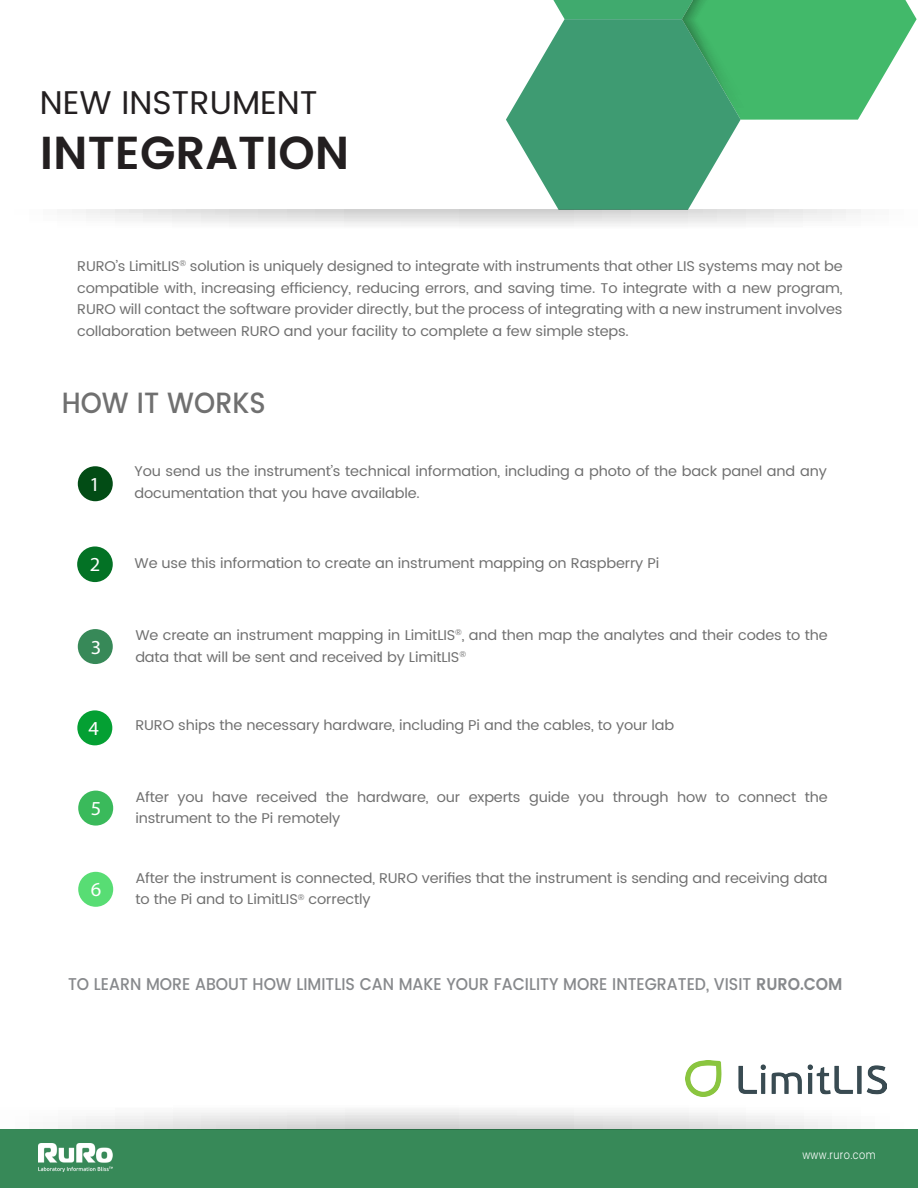
<style>
.page{position:relative;width:918px;height:1188px;background:#fff}
.page>*{position:absolute;margin:0;border:0;box-sizing:border-box;transform-origin:0 0}
.t1{font:600 46.2px "Poppins";color:#231f20}
.t2{font:32.85px "Poppins";color:#231f20}
.t3{font:500 29.25px "Poppins";color:#707070;scale:.92 1}
.t4{font:19.95px "Myriad Pro";color:#fff}
.t5{font:19.95px "Myriad Pro";color:#fcfcfc}
.t6{font:500 17.1px "Poppins";color:#87898c;scale:.92 1}
.t7{font:14.1px/21.8px "Poppins";letter-spacing:-.01em;color:#707070}
.t8{font:300 11.85px "Poppins";letter-spacing:.04em;color:#fff;scale:.84 1}
.s1{font-weight:600}
</style>
<div class="page">
<svg style="left:506px;top:39px;width:235px;height:171px;fill:#3e9b72"></svg>
<svg style="left:553px;top:0;width:364px;height:120px;background:#4eb278"></svg>
<svg style="left:72px;top:210px;width:789px;height:16px"></svg>
<div style="left:0;top:1129px;width:918px;height:59px;background:#378958"></div>
<svg style="left:58px;top:1109px;width:789px;height:20px"></svg>
<img style="left:38px;top:1143px;width:75px;height:28px">
<img style="left:686px;top:1060px;width:200px;height:36px">
<div style="left:78px;top:466px;width:35px;height:35px;background:#024c15;border-radius:50%"></div>
<div style="left:77px;top:546px;width:36px;height:36px;background:#037225;border-radius:50%"></div>
<div style="left:78px;top:629px;width:35px;height:35px;background:#378958;border-radius:50%"></div>
<div style="left:77px;top:710px;width:35px;height:35px;background:#04a033;border-radius:50%"></div>
<div style="left:78px;top:791px;width:35px;height:35px;background:#3aba5b;border-radius:50%"></div>
<div style="left:78px;top:872px;width:35px;height:35px;background:#58dd74;border-radius:50%"></div>
<p class="t2" style="left:40px;top:79px;width:279px">NEW INSTRUMENT</p>
<p class="t1" style="left:40px;top:119px;width:311px">INTEGRATION</p>
<p class="t7" style="left:77px;top:255px;width:767px;text-align:justify">RURO’s LimitLIS<sup>®</sup> solution is uniquely designed to integrate with instruments that other LIS systems may not be compatible with, increasing efficiency, reducing errors, and saving time. To integrate with a new program, RURO will contact the software provider directly, but the process of integrating with a new instrument involves collaboration between RURO and your facility to complete a few simple steps.</p>
<p class="t3" style="left:62px;top:381px;width:223px">HOW IT WORKS</p>
<p class="t5" style="left:89px;top:473px;width:12px">1</p>
<p class="t4" style="left:90px;top:553px;width:12px">2</p>
<p class="t4" style="left:91px;top:636px;width:12px">3</p>
<p class="t4" style="left:89px;top:717px;width:12px">4</p>
<p class="t4" style="left:91px;top:798px;width:12px">5</p>
<p class="t4" style="left:91px;top:879px;width:12px">6</p>
<p class="t7" style="left:135px;top:461px;width:694px">You send us the instrument’s technical information, including a photo of the back panel and any documentation that you have available.</p>
<p class="t7" style="left:135px;top:553px;width:526px">We use this information to create an instrument mapping on Raspberry Pi</p>
<p class="t7" style="left:135px;top:624px;width:694px">We create an instrument mapping in LimitLIS<sup>®</sup>, and then map the analytes and their codes to the data that will be sent and received by LimitLIS<sup>®</sup></p>
<p class="t7" style="left:135px;top:715px;width:540px">RURO ships the necessary hardware, including Pi and the cables, to your lab</p>
<p class="t7" style="left:135px;top:786px;width:694px">After you have received the hardware, our experts guide you through how to connect the instrument to the Pi remotely</p>
<p class="t7" style="left:135px;top:867px;width:694px">After the instrument is connected, RURO verifies that the instrument is sending and receiving data to the Pi and to LimitLIS<sup>®</sup> correctly</p>
<p class="t6" style="left:68px;top:972px;width:843px">TO LEARN MORE ABOUT HOW LIMITLIS CAN MAKE YOUR FACILITY MORE INTEGRATED, VISIT <span class="s1">RURO.COM</span></p>
<p class="t8" style="left:802px;top:1147px;width:89px">www.ruro.com</p>
</div>
